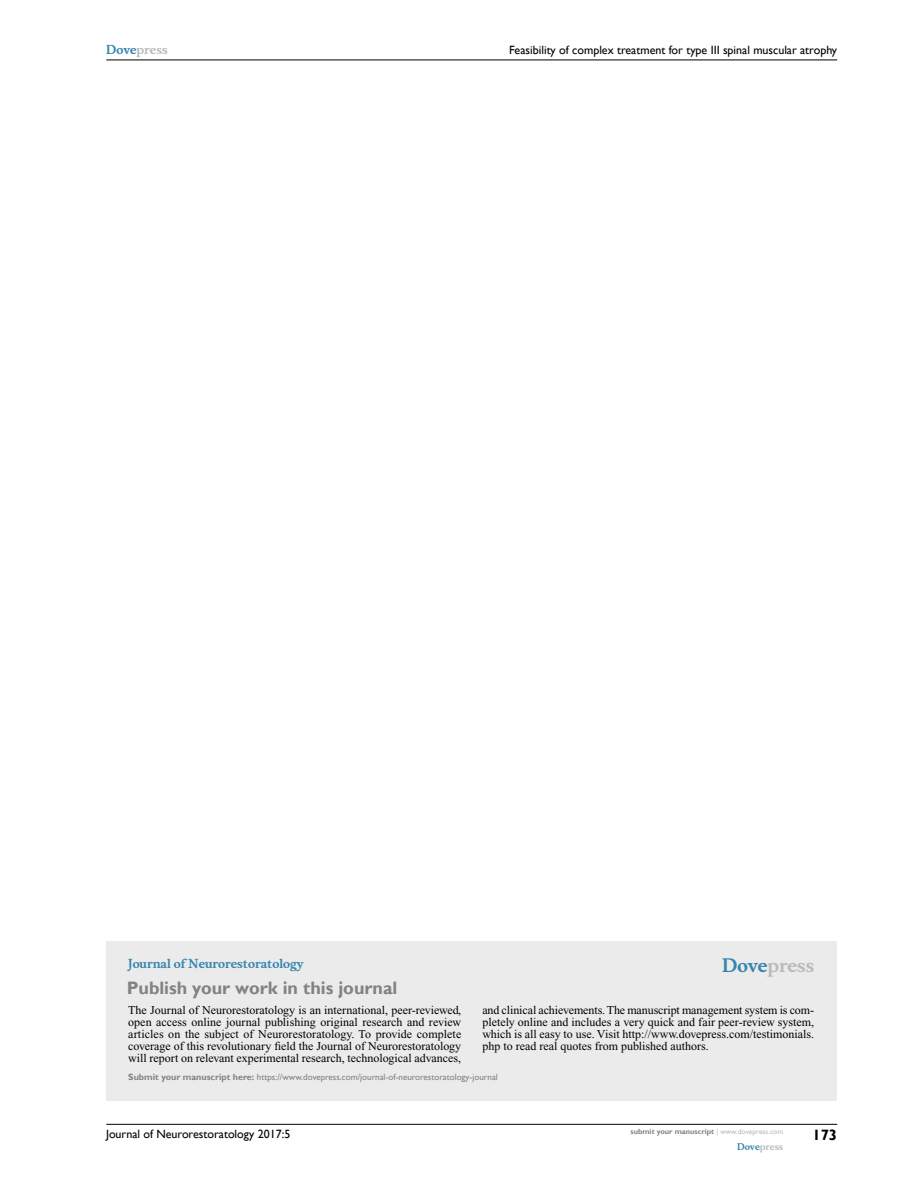
<style>
.page{position:relative;width:918px;height:1188px;background:#fff}
.page>*{position:absolute;margin:0;border:0;box-sizing:border-box;transform-origin:0 0}
.t1{font:700 18px "Gill Sans";color:#808285}
.t2{font:700 18px "Musee";color:#b8babc}
.t3{font:700 15px "Gill Sans";color:#000}
.t4{font:12px/12px "Times New Roman";color:#000;text-align:justify}
.t5{font:12px "Gill Sans";color:#000}
.t6{font:700 12px "Musee";color:#3785ad}
.t7{font:700 12px "Musee";color:#b8babc}
.t8{font:9px "Gill Sans";color:#808285}
.t9{font:700 9px "Musee";color:#b8babc}
.t10{font:700 7.5px "Gill Sans";color:#808285}
.s1{color:#3785ad}
.s2{font-weight:700}
.s3{font-weight:400;color:#b8babc}
</style>
<div class="page">
<div style="left:106px;top:941px;width:731px;height:159px;background:#ebebec"></div>
<hr style="left:106px;top:1124px;width:731px;height:1px;background:#000">
<hr style="left:106px;top:60px;width:731px;height:1px;background:#000">
<p class="t7" style="left:106px;top:43px;width:63px"><span class="s1">Dove</span>press</p>
<p class="t5" style="left:509px;top:43px;width:330px">Feasibility of complex treatment for type III spinal muscular atrophy</p>
<p class="t6" style="left:128px;top:956px;width:177px">Journal of Neurorestoratology</p>
<h1 class="t1" style="left:127px;top:977px;width:272px">Publish your work in this journal</h1>
<h1 class="t2" style="left:722px;top:955px;width:94px"><span class="s1">Dove</span>press</h1>
<p class="t4" style="left:128px;top:1004px;width:335px">The Journal of Neurorestoratology is an international, peer-reviewed, open access online journal publishing original research and review articles on the subject of Neurorestoratology. To provide complete coverage of this revolutionary field the Journal of Neurorestoratology will report on relevant experimental research, technological advances,</p>
<p class="t4" style="left:482px;top:1004px;width:333px">and clinical achievements. The manuscript management system is com&shy;pletely online and includes a very quick and fair peer-review system, which is all easy to use. Visit http://www.dovepress.com/testimonials. php to read real quotes from published authors.</p>
<p class="t8" style="left:128px;top:1072px;width:371px"><span class="s2">Submit your manuscript here:</span> https://www.dovepress.com/journal-of-neurorestoratology-journal</p>
<p class="t5" style="left:106px;top:1127px;width:186px">Journal of Neurorestoratology 2017:5</p>
<p class="t10" style="left:631px;top:1127px;width:154px">submit your manuscript <span class="s3">| www.dovepress.com</span></p>
<p class="t9" style="left:737px;top:1141px;width:48px"><span class="s1">Dove</span>press</p>
<p class="t3" style="left:812px;top:1126px;width:26px">173</p>
</div>
